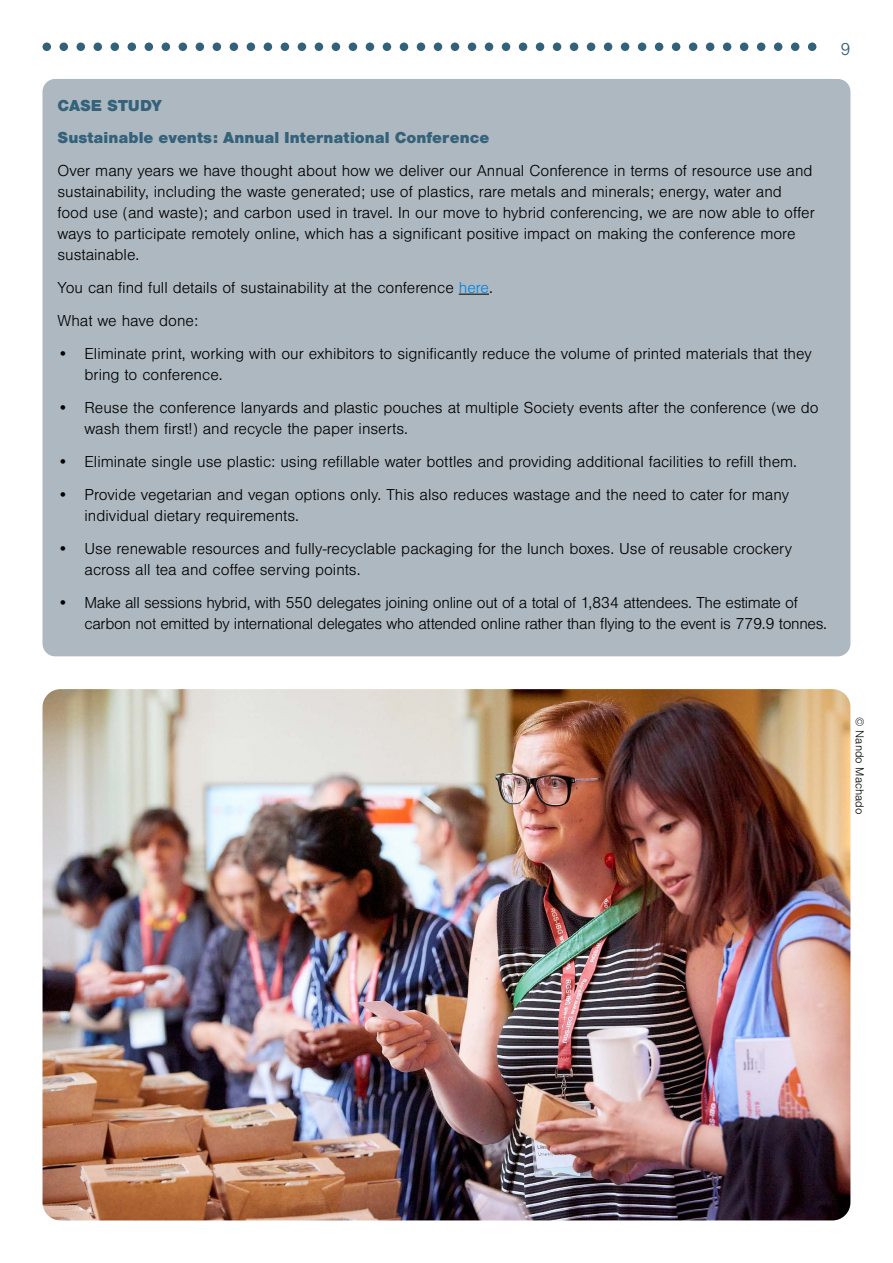
<style>
.page{position:relative;width:893px;height:1263px;background:#fff}
.page>*{position:absolute;margin:0;border:0;box-sizing:border-box;transform-origin:0 0}
.t1{font:300 18px "Nimbus San";color:#32617a}
.t2{font:300 16.5px/21px "Nimbus San";color:#000}
.t3{font:300 16.5px/21px "Nimbus San";letter-spacing:-.02em;color:#000}
.t4{font:900 16.5px/31.8px "Nimbus San";color:#34627b}
.t5{font:300 12px "Nimbus San";color:#000}
.s1{color:#0085e7}
</style>
<div class="page">
<div style="left:43px;top:43px;width:8px;height:8px;background:#32617a;border-radius:50%"></div>
<div style="left:60px;top:43px;width:8px;height:8px;background:#32617a;border-radius:50%"></div>
<div style="left:77px;top:43px;width:8px;height:8px;background:#32617a;border-radius:50%"></div>
<div style="left:94px;top:43px;width:8px;height:8px;background:#32617a;border-radius:50%"></div>
<div style="left:128px;top:43px;width:8px;height:8px;background:#32617a;border-radius:50%"></div>
<div style="left:145px;top:43px;width:8px;height:8px;background:#32617a;border-radius:50%"></div>
<div style="left:162px;top:43px;width:8px;height:8px;background:#32617a;border-radius:50%"></div>
<div style="left:179px;top:43px;width:8px;height:8px;background:#32617a;border-radius:50%"></div>
<div style="left:349px;top:43px;width:8px;height:8px;background:#32617a;border-radius:50%"></div>
<div style="left:366px;top:43px;width:8px;height:8px;background:#32617a;border-radius:50%"></div>
<div style="left:383px;top:43px;width:8px;height:8px;background:#32617a;border-radius:50%"></div>
<div style="left:400px;top:43px;width:8px;height:8px;background:#32617a;border-radius:50%"></div>
<div style="left:434px;top:43px;width:8px;height:8px;background:#32617a;border-radius:50%"></div>
<div style="left:451px;top:43px;width:8px;height:8px;background:#32617a;border-radius:50%"></div>
<div style="left:468px;top:43px;width:8px;height:8px;background:#32617a;border-radius:50%"></div>
<div style="left:485px;top:43px;width:8px;height:8px;background:#32617a;border-radius:50%"></div>
<div style="left:111px;top:43px;width:8px;height:8px;background:#32617a;border-radius:50%"></div>
<div style="left:417px;top:43px;width:8px;height:8px;background:#32617a;border-radius:50%"></div>
<div style="left:196px;top:43px;width:8px;height:8px;background:#32617a;border-radius:50%"></div>
<div style="left:213px;top:43px;width:8px;height:8px;background:#32617a;border-radius:50%"></div>
<div style="left:230px;top:43px;width:8px;height:8px;background:#32617a;border-radius:50%"></div>
<div style="left:247px;top:43px;width:8px;height:8px;background:#32617a;border-radius:50%"></div>
<div style="left:281px;top:43px;width:8px;height:8px;background:#32617a;border-radius:50%"></div>
<div style="left:298px;top:43px;width:8px;height:8px;background:#32617a;border-radius:50%"></div>
<div style="left:315px;top:43px;width:8px;height:8px;background:#32617a;border-radius:50%"></div>
<div style="left:332px;top:43px;width:8px;height:8px;background:#32617a;border-radius:50%"></div>
<div style="left:264px;top:43px;width:8px;height:8px;background:#32617a;border-radius:50%"></div>
<div style="left:502px;top:43px;width:8px;height:8px;background:#32617a;border-radius:50%"></div>
<div style="left:519px;top:43px;width:8px;height:8px;background:#32617a;border-radius:50%"></div>
<div style="left:536px;top:43px;width:8px;height:8px;background:#32617a;border-radius:50%"></div>
<div style="left:553px;top:43px;width:8px;height:8px;background:#32617a;border-radius:50%"></div>
<div style="left:587px;top:43px;width:8px;height:8px;background:#32617a;border-radius:50%"></div>
<div style="left:604px;top:43px;width:8px;height:8px;background:#32617a;border-radius:50%"></div>
<div style="left:621px;top:43px;width:8px;height:8px;background:#32617a;border-radius:50%"></div>
<div style="left:638px;top:43px;width:8px;height:8px;background:#32617a;border-radius:50%"></div>
<div style="left:570px;top:43px;width:8px;height:8px;background:#32617a;border-radius:50%"></div>
<div style="left:655px;top:43px;width:8px;height:8px;background:#32617a;border-radius:50%"></div>
<div style="left:672px;top:43px;width:8px;height:8px;background:#32617a;border-radius:50%"></div>
<div style="left:689px;top:43px;width:8px;height:8px;background:#32617a;border-radius:50%"></div>
<div style="left:706px;top:43px;width:8px;height:8px;background:#32617a;border-radius:50%"></div>
<div style="left:740px;top:43px;width:8px;height:8px;background:#32617a;border-radius:50%"></div>
<div style="left:757px;top:43px;width:8px;height:8px;background:#32617a;border-radius:50%"></div>
<div style="left:774px;top:43px;width:8px;height:8px;background:#32617a;border-radius:50%"></div>
<div style="left:791px;top:43px;width:8px;height:8px;background:#32617a;border-radius:50%"></div>
<div style="left:723px;top:43px;width:8px;height:8px;background:#32617a;border-radius:50%"></div>
<div style="left:808px;top:43px;width:8px;height:8px;background:#32617a;border-radius:50%"></div>
<div style="left:43px;top:79px;width:807px;height:577px;background:#aeb8c0;border-radius:13px"></div>
<hr style="left:459px;top:294px;width:30px;height:1px;background:#000">
<img style="left:43px;top:689px;width:807px;height:531px">
<p class="t1" style="left:840px;top:39px;width:12px">9</p>
<p class="t4" style="left:58px;top:89px;width:433px">CASE STUDY<br>Sustainable events: Annual International Conference</p>
<p class="t2" style="left:58px;top:160px;width:759px">Over many years we have thought about how we deliver our Annual Conference in terms of resource use and sustainability, including the waste generated; use of plastics, rare metals and minerals; energy, water and food use (and waste); and carbon used in travel. In our move to hybrid conferencing, we are now able to offer ways to participate remotely online, which has a significant positive impact on making the conference more sustainable.</p>
<p class="t2" style="left:58px;top:271px;width:437px;line-height:33px">You can find full details of sustainability at the conference <span class="s1">here</span>.<br>What we have done:</p>
<p class="t2" style="left:85px;top:343px;width:729px;text-indent:-27px">• Eliminate print, working with our exhibitors to significantly reduce the volume of printed materials that they bring to conference.</p>
<p class="t2" style="left:85px;top:397px;width:736px;text-indent:-27px">• Reuse the conference lanyards and plastic pouches at multiple Society events after the conference (we do wash them first!) and recycle the paper inserts.</p>
<p class="t2" style="left:58px;top:451px;width:741px">• Eliminate single use plastic: using refillable water bottles and providing additional facilities to refill them.</p>
<p class="t2" style="left:85px;top:484px;width:706px;text-indent:-27px">• Provide vegetarian and vegan options only. This also reduces wastage and the need to cater for many individual dietary requirements.</p>
<p class="t2" style="left:85px;top:538px;width:709px;text-indent:-27px">• Use renewable resources and fully-recyclable packaging for the lunch boxes. Use of reusable crockery across all tea and coffee serving points.</p>
<p class="t3" style="left:85px;top:592px;width:744px;text-indent:-27px">• Make all sessions hybrid, with 550 delegates joining online out of a total of 1,834 attendees. The estimate of carbon not emitted by international delegates who attended online rather than flying to the event is 779.9 tonnes.</p>
<p class="t5" style="left:866px;top:717px;width:98px;rotate:90deg">© Nando Machado</p>
</div>
